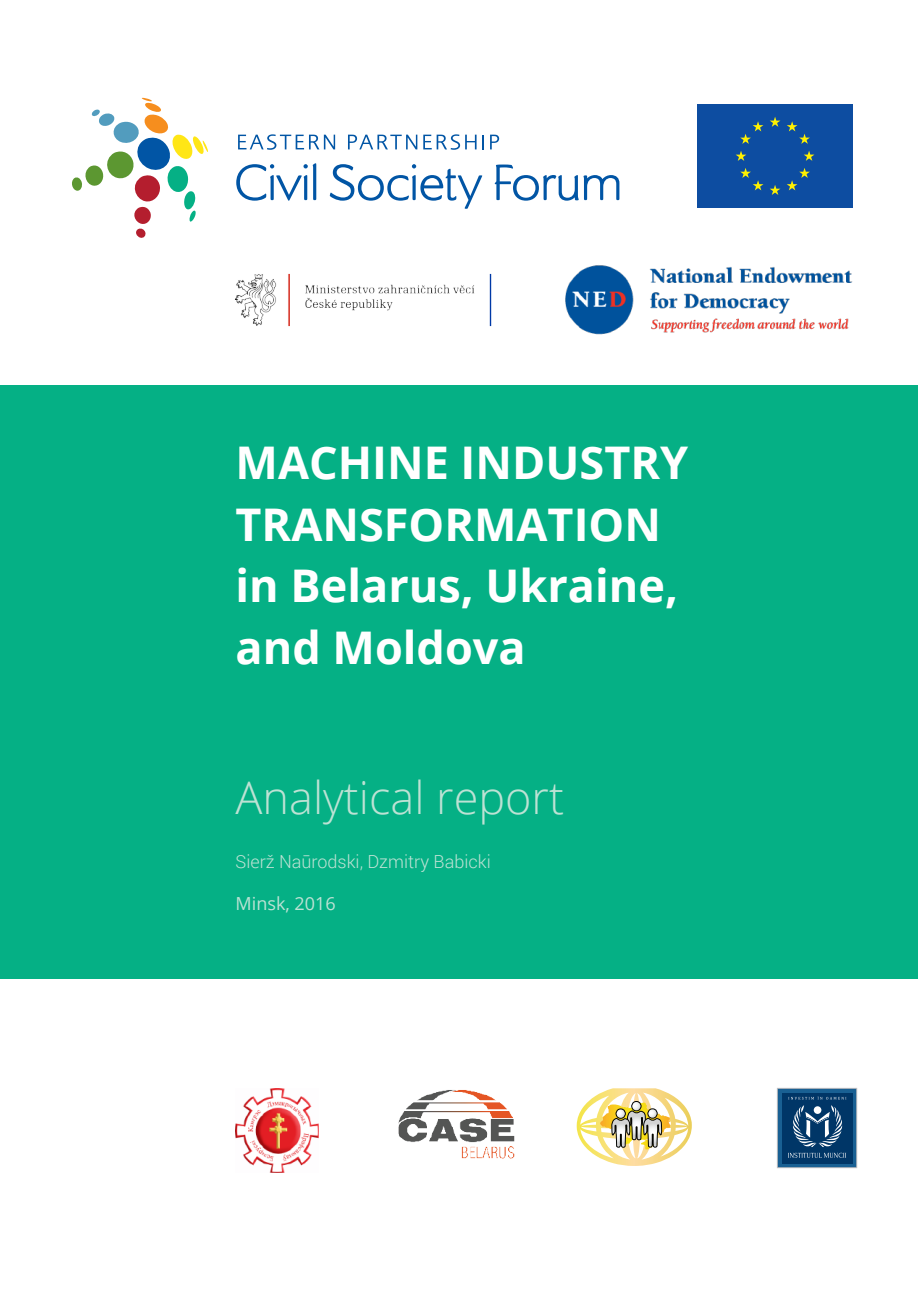
<style>
.page{position:relative;width:919px;height:1289px;background:#fff}
.page>*{position:absolute;margin:0;border:0;box-sizing:border-box;transform-origin:0 0}
.t1{font:700 45px/61.5px "Open Sans";color:#fff}
.t2{font:300 45px "Open Sans";color:#bde2d4}
.t3{font:300 18px "Roboto";color:#bde2d4}
.t4{font:18px "Open Sans";color:#bde2d4}
</style>
<div class="page">
<div style="left:1px;top:385px;width:917px;height:593px;background:#05b085"></div>
<svg style="left:72px;top:98px;width:136px;height:140px"></svg>
<svg style="left:238px;top:134px;width:97px;height:16px"></svg>
<svg style="left:348px;top:135px;width:69px;height:14px"></svg>
<svg style="left:423px;top:134px;width:53px;height:16px"></svg>
<svg style="left:482px;top:135px;width:2px;height:14px"></svg>
<svg style="left:490px;top:135px;width:9px;height:14px"></svg>
<svg style="left:236px;top:163px;width:80px;height:38px"></svg>
<svg style="left:330px;top:164px;width:152px;height:45px"></svg>
<svg style="left:494px;top:164px;width:125px;height:37px"></svg>
<img style="left:398px;top:1090px;width:117px;height:69px">
<img style="left:565px;top:265px;width:288px;height:70px">
<img style="left:235px;top:273px;width:257px;height:54px">
<svg style="left:576px;top:1088px;width:115px;height:77px"></svg>
<div style="left:777px;top:1088px;width:79px;height:79px;background:linear-gradient(to right,#196093,#196093)"></div>
<div style="left:777px;top:1088px;width:79px;height:79px;border:1px solid #bcbdc0"></div>
<div style="left:781px;top:1092px;width:71px;height:71px;background:#003667"></div>
<svg style="left:788px;top:1096px;width:58px;height:61px"></svg>
<img style="left:235px;top:1088px;width:84px;height:84px">
<div style="left:697px;top:104px;width:156px;height:104px;background:#0d4da1"></div>
<svg style="left:770px;top:117px;width:10px;height:10px"></svg>
<svg style="left:740px;top:121px;width:23px;height:23px"></svg>
<svg style="left:735px;top:151px;width:11px;height:10px"></svg>
<svg style="left:740px;top:168px;width:23px;height:22px"></svg>
<svg style="left:770px;top:185px;width:10px;height:10px"></svg>
<svg style="left:787px;top:168px;width:22px;height:22px"></svg>
<svg style="left:804px;top:151px;width:10px;height:10px"></svg>
<svg style="left:787px;top:121px;width:22px;height:23px"></svg>
<p class="t1" style="left:235px;top:431px;width:454px">MACHINE INDUSTRY<br>TRANSFORMATION in Belarus, Ukraine, and Moldova</p>
<p class="t2" style="left:235px;top:766px;width:330px">Analytical report</p>
<p class="t3" style="left:235px;top:848px;width:257px">Sierž Naūrodski, Dzmitry Babicki</p>
<p class="t4" style="left:235px;top:890px;width:102px">Minsk, 2016</p>
</div>
